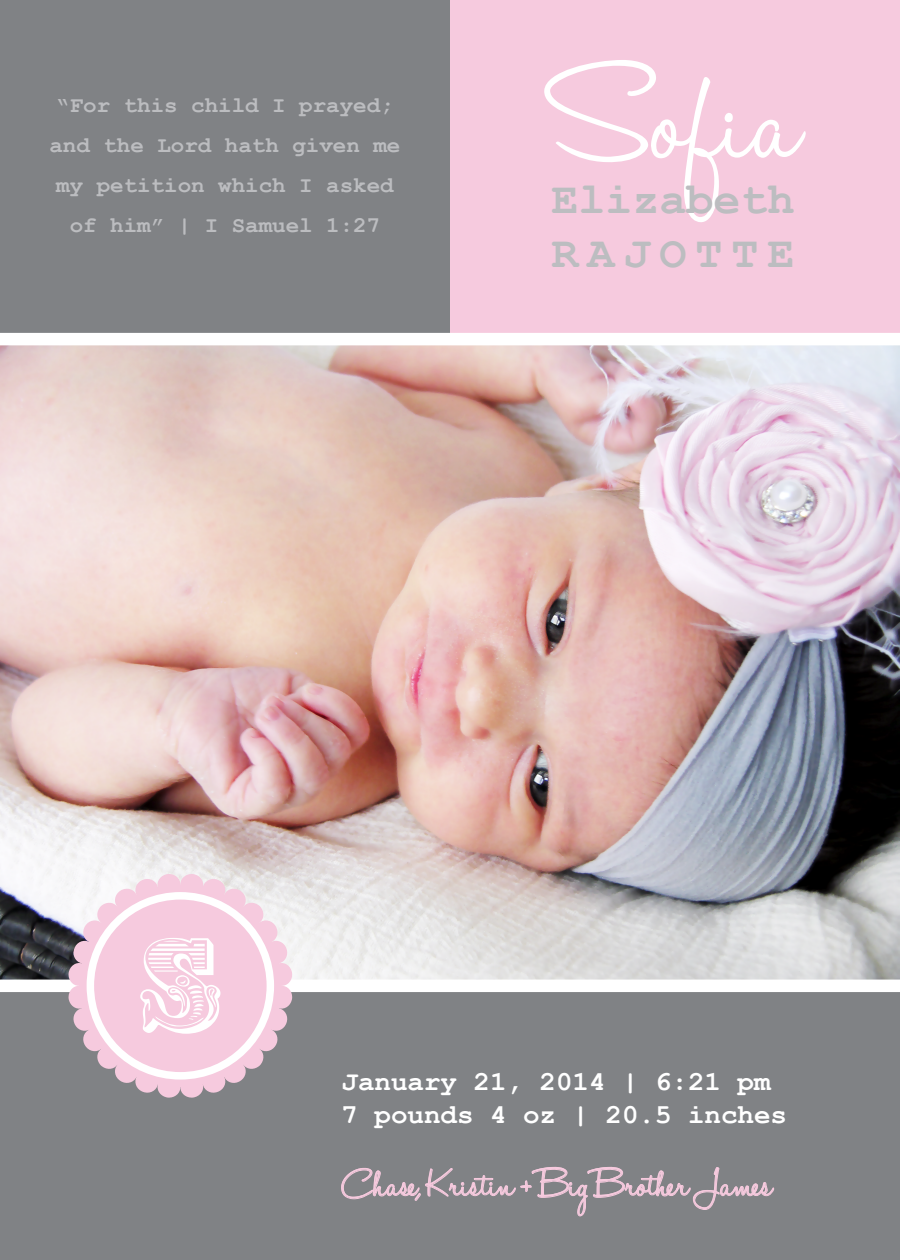
<style>
.page{position:relative;width:900px;height:1260px;background:#808285}
.page>*{position:absolute;margin:0;border:0;box-sizing:border-box;transform-origin:0 0}
.t1{font:154.75px "Halo Handletter";color:#fff}
.t2{font:45px "Halo Handletter";color:#f6cade}
.t3{font:700 45px/54px "Courier New";color:#bcbdc0}
.t4{font:700 27.5px/33px "Courier New";color:#fff}
.t5{font:700 22.5px/40px "Courier New";color:#bcbdc0;text-align:center}
</style>
<div class="page">
<svg style="left:341px;top:1167px;width:433px;height:49px"></svg>
<div style="left:450px;top:0;width:450px;height:389px;background:#f6cade"></div>
<img style="left:0;top:345px;width:900px;height:635px">
<div style="left:0;top:980px;width:900px;height:12px;background:#fff"></div>
<svg style="left:68px;top:873px;width:225px;height:225px;background:#e6cbd8"></svg>
<div style="left:0;top:333px;width:900px;height:12px;background:#fff"></div>
<p class="t5" style="left:49px;top:84px;width:353px">“For this child I prayed; and the Lord hath given me my petition which I asked of him” | I Samuel 1:27</p>
<h1 class="t1" style="left:549px;top:34px;width:253px">Sofia</h1>
<h2 class="t3" style="left:551px;top:170px;width:245px">Elizabeth<br>RAJOTTE</h2>
<p class="t4" style="left:342px;top:1064px;width:447px">January 21, 2014 | 6:21 pm<br>7 pounds 4 oz | 20.5 inches</p>
<h2 class="t2" style="left:342px;top:1160px;width:432px">Chase, Kristin + Big Brother James</h2>
</div>
